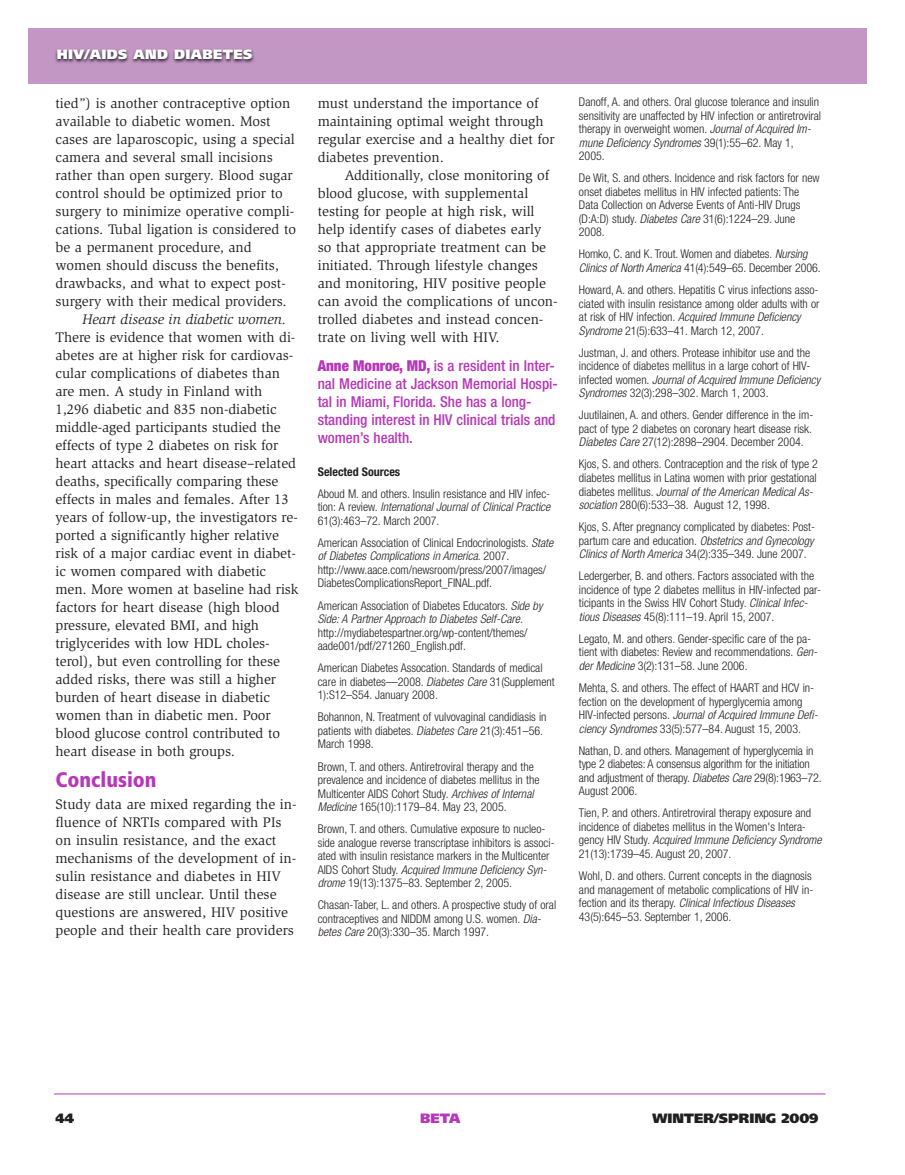
<style>
.page{position:relative;width:905px;height:1175px;background:#fff}
.page>*{position:absolute;margin:0;border:0;box-sizing:border-box;transform-origin:0 0}
.t1{font:900 condensed 21px "Frutiger";color:#b737b9}
.t2{font:500 condensed 15px/18px "Helvetica Neue";color:#b737b9}
.t3{font:14.25px/18px "Slimbach";color:#231f20}
.t4{font:italic 14.25px "Slimbach";letter-spacing:-.005em;color:#231f20}
.t5{font:900 13.5px "Frutiger";color:#231f20}
.t6{font:900 13.5px "Frutiger";letter-spacing:.025em;color:#fff}
.t7{font:900 13.5px "Frutiger";color:#b737b9}
.t8{font:300 condensed 12px/13.5px "Helvetica Neue";color:#231f20}
.t9{font:italic 300 condensed 12px/13.5px "Helvetica Neue";letter-spacing:.005em;color:#231f20}
.t10{font:700 condensed 12px "Helvetica Neue";color:#231f20}
.s1{font-weight:900}
.s2{font-style:italic}
.s3{font-style:normal}
</style>
<div class="page">
<hr style="left:54px;top:1093px;width:771px;height:1px;background:#b737b9">
<div style="left:28px;top:28px;width:839px;height:56px;background:#c396c4"></div>
<img style="left:55px;top:49px;width:199px;height:14px">
<p class="t6" style="left:57px;top:49px;width:197px">HIV/AIDS AND DIABETES</p>
<p class="t3" style="left:55px;top:95px;width:242px">tied”) is another contraceptive option available to diabetic women. Most cases are laparoscopic, using a special camera and several small incisions rather than open surgery. Blood sugar control should be optimized prior to surgery to minimize operative compli&shy;cations. Tubal ligation is considered to be a permanent procedure, and women should discuss the benefits, drawbacks, and what to expect post&shy;surgery with their medical providers.</p>
<p class="t4" style="left:83px;top:313px;width:205px">Heart disease in diabetic women.</p>
<p class="t3" style="left:56px;top:329px;width:244px">There is evidence that women with di&shy;abetes are at higher risk for cardiovas&shy;cular complications of diabetes than are men. A study in Finland with 1,296 diabetic and 835 non-diabetic middle-aged participants studied the effects of type 2 diabetes on risk for heart attacks and heart disease–related deaths, specifically comparing these effects in males and females. After 13 years of follow-up, the investigators re&shy;ported a significantly higher relative risk of a major cardiac event in diabet&shy;ic women compared with diabetic men. More women at baseline had risk factors for heart disease (high blood pressure, elevated BMI, and high triglycerides with low HDL choles&shy;terol), but even controlling for these added risks, there was still a higher burden of heart disease in diabetic women than in diabetic men. Poor blood glucose control contributed to heart disease in both groups.</p>
<h1 class="t1" style="left:56px;top:771px;width:103px">Conclusion</h1>
<p class="t3" style="left:56px;top:796px;width:242px">Study data are mixed regarding the in&shy;fluence of NRTIs compared with PIs on insulin resistance, and the exact mechanisms of the development of in&shy;sulin resistance and diabetes in HIV disease are still unclear. Until these questions are answered, HIV positive people and their health care providers</p>
<p class="t3" style="left:318px;top:95px;width:238px">must understand the importance of maintaining optimal weight through regular exercise and a healthy diet for diabetes prevention.</p>
<p class="t3" style="left:318px;top:167px;width:241px;text-indent:27px">Additionally, close monitoring of blood glucose, with supplemental testing for people at high risk, will help identify cases of diabetes early so that appropriate treatment can be initiated. Through lifestyle changes and monitoring, HIV positive people can avoid the complications of uncon&shy;trolled diabetes and instead concen&shy;trate on living well with HIV.</p>
<p class="t2" style="left:318px;top:357px;width:241px"><span class="s1">Anne Monroe, MD,</span> is a resident in Inter&shy;nal Medicine at Jackson Memorial Hospi&shy;tal in Miami, Florida. She has a long&shy;standing interest in HIV clinical trials and women’s health.</p>
<p class="t10" style="left:318px;top:464px;width:84px">Selected Sources</p>
<p class="t8" style="left:318px;top:488px;width:234px;text-align:justify">Aboud M. and others. Insulin resistance and HIV infec&shy;tion: A review. <span class="s2">International Journal of Clinical Practice </span>61(3):463–72. March 2007.</p>
<p class="t8" style="left:318px;top:537px;width:237px">American Association of Clinical Endocrinologists. <span class="s2">State of Diabetes Complications in America</span>. 2007. http://www.aace.com/newsroom/press/2007/images/ DiabetesComplicationsReport_FINAL.pdf.</p>
<p class="t9" style="left:318px;top:599px;width:226px"><span class="s3">American Association of Diabetes Educators.</span> Side by<br>Side: A Partner Approach to Diabetes Self-Care.</p>
<p class="t8" style="left:318px;top:626px;width:211px">http://mydiabetespartner.org/wp-content/themes/ aade001/pdf/271260_English.pdf.</p>
<p class="t8" style="left:318px;top:662px;width:238px">American Diabetes Assocation. Standards of medical care in diabetes—2008. <span class="s2">Diabetes Care</span> 31(Supplement<br>1):S12–S54. January 2008.</p>
<p class="t8" style="left:318px;top:711px;width:230px">Bohannon, N. Treatment of vulvovaginal candidiasis in patients with diabetes. <span class="s2">Diabetes Care</span> 21(3):451–56.<br>March 1998.</p>
<p class="t8" style="left:318px;top:760px;width:223px">Brown, T. and others. Antiretroviral therapy and the prevalence and incidence of diabetes mellitus in the Multicenter AIDS Cohort Study. <span class="s2">Archives of Internal Medicine</span> 165(10):1179–84. May 23, 2005.</p>
<p class="t8" style="left:318px;top:823px;width:238px">Brown, T. and others. Cumulative exposure to nucleo&shy;side analogue reverse transcriptase inhibitors is associ&shy;ated with insulin resistance markers in the Multicenter AIDS Cohort Study. <span class="s2">Acquired Immune Deficiency Syn&shy;drome</span> 19(13):1375–83. September 2, 2005.</p>
<p class="t8" style="left:318px;top:899px;width:240px">Chasan-Taber, L. and others. A prospective study of oral contraceptives and NIDDM among U.S. women. <span class="s2">Dia&shy;betes Care</span> 20(3):330–35. March 1997.</p>
<p class="t8" style="left:579px;top:96px;width:244px">Danoff, A. and others. Oral glucose tolerance and insulin sensitivity are unaffected by HIV infection or antiretroviral therapy in overweight women. <span class="s2">Journal of Acquired Im&shy;mune Deficiency Syndromes</span> 39(1):55–62. May 1, 2005.</p>
<p class="t8" style="left:579px;top:172px;width:242px">De Wit, S. and others. Incidence and risk factors for new onset diabetes mellitus in HIV infected patients: The Data Collection on Adverse Events of Anti-HIV Drugs (D:A:D) study. <span class="s2">Diabetes Care</span> 31(6):1224–29. June 2008.</p>
<p class="t8" style="left:579px;top:248px;width:243px">Homko, C. and K. Trout. Women and diabetes. <span class="s2">Nursing<br>Clinics of North America</span> 41(4):549–65. December 2006.</p>
<p class="t8" style="left:579px;top:284px;width:242px">Howard, A. and others. Hepatitis C virus infections asso&shy;ciated with insulin resistance among older adults with or at risk of HIV infection. <span class="s2">Acquired Immune Deficiency Syndrome</span> 21(5):633–41. March 12, 2007.</p>
<p class="t8" style="left:579px;top:347px;width:243px">Justman, J. and others. Protease inhibitor use and the incidence of diabetes mellitus in a large cohort of HIV&shy;infected women. <span class="s2">Journal of Acquired Immune Deficiency Syndromes</span> 32(3):298–302. March 1, 2003.</p>
<p class="t8" style="left:579px;top:409px;width:236px;text-align:justify">Juutilainen, A. and others. Gender difference in the im&shy;pact of type 2 diabetes on coronary heart disease risk.<br><span class="s2">Diabetes Care</span> 27(12):2898–2904. December 2004.</p>
<p class="t8" style="left:579px;top:458px;width:240px">Kjos, S. and others. Contraception and the risk of type 2 diabetes mellitus in Latina women with prior gestational diabetes mellitus. <span class="s2">Journal of the American Medical As&shy;sociation</span> 280(6):533–38. August 12, 1998.</p>
<p class="t8" style="left:579px;top:521px;width:238px">Kjos, S. After pregnancy complicated by diabetes: Post&shy;partum care and education. <span class="s2">Obstetrics and Gynecology<br>Clinics of North America</span> 34(2):335–349. June 2007.</p>
<p class="t8" style="left:579px;top:570px;width:244px">Ledergerber, B. and others. Factors associated with the incidence of type 2 diabetes mellitus in HIV-infected par&shy;ticipants in the Swiss HIV Cohort Study. <span class="s2">Clinical Infec&shy;tious Diseases</span> 45(8):111–19. April 15, 2007.</p>
<p class="t8" style="left:579px;top:633px;width:240px">Legato, M. and others. Gender-specific care of the pa&shy;tient with diabetes: Review and recommendations. <span class="s2">Gen&shy;der Medicine</span> 3(2):131–58. June 2006.</p>
<p class="t8" style="left:579px;top:682px;width:240px">Mehta, S. and others. The effect of HAART and HCV in&shy;fection on the development of hyperglycemia among HIV-infected persons. <span class="s2">Journal of Acquired Immune Defi&shy;ciency Syndromes</span> 33(5):577–84. August 15, 2003.</p>
<p class="t8" style="left:579px;top:745px;width:244px">Nathan, D. and others. Management of hyperglycemia in type 2 diabetes: A consensus algorithm for the initiation and adjustment of therapy. <span class="s2">Diabetes Care</span> 29(8):1963–72.<br>August 2006.</p>
<p class="t8" style="left:579px;top:807px;width:244px">Tien, P. and others. Antiretroviral therapy exposure and incidence of diabetes mellitus in the Women's Intera&shy;gency HIV Study. <span class="s2">Acquired Immune Deficiency Syndrome </span>21(13):1739–45. August 20, 2007.</p>
<p class="t8" style="left:579px;top:870px;width:236px">Wohl, D. and others. Current concepts in the diagnosis and management of metabolic complications of HIV in&shy;fection and its therapy. <span class="s2">Clinical Infectious Diseases </span>43(5):645–53. September 1, 2006.</p>
<p class="t5" style="left:55px;top:1112px;width:20px">44</p>
<p class="t7" style="left:420px;top:1112px;width:42px">BETA</p>
<p class="t5" style="left:652px;top:1112px;width:168px">WINTER/SPRING 2009</p>
</div>
